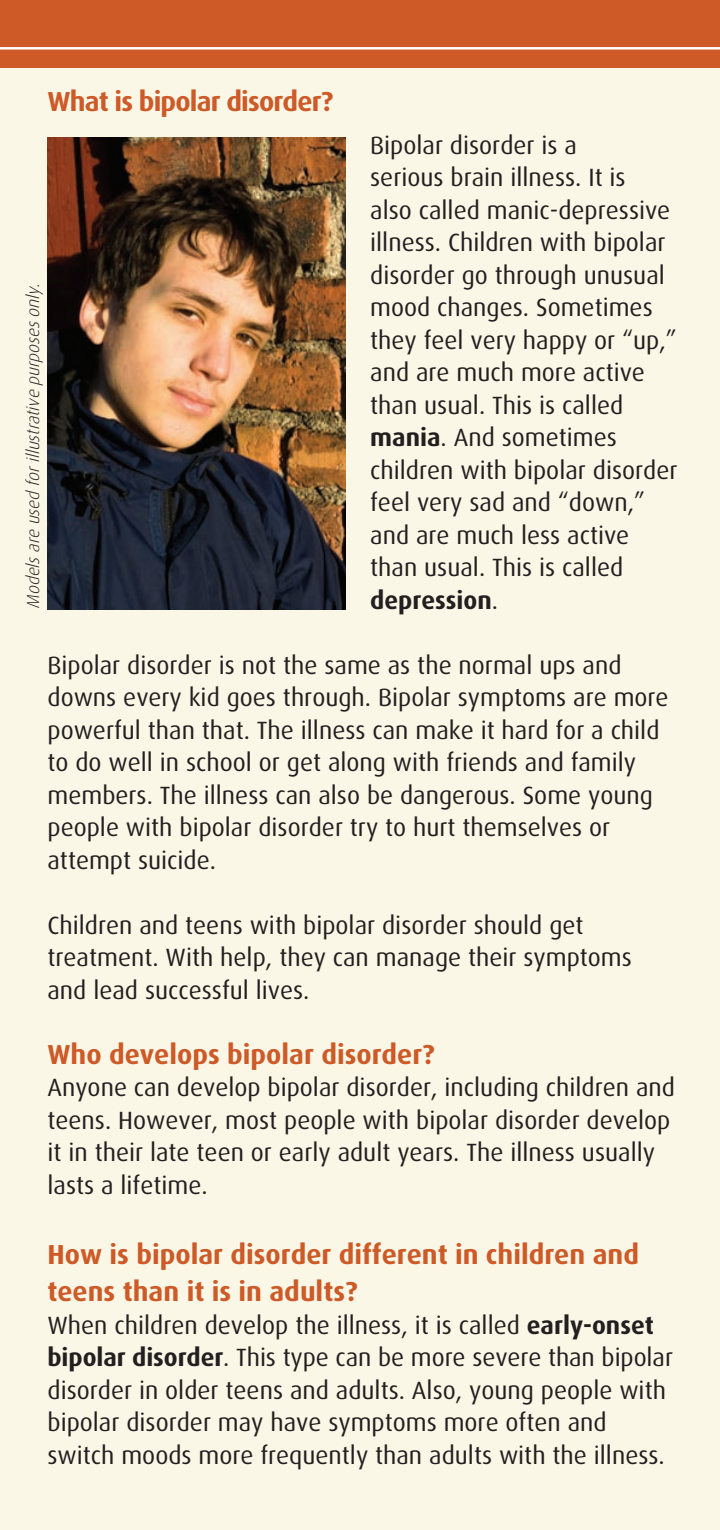
<style>
.page{position:relative;width:720px;height:1530px;background:#fff}
.page>*{position:absolute;margin:0;border:0;box-sizing:border-box;transform-origin:0 0}
.Subheads{font:700 27.5px/37.5px "Dax";color:#cd5a27}
.Subheads-2{font:700 27.5px "Dax";letter-spacing:-.03em;color:#cd5a27}
.t1{font:25px/32.5px "Dax";color:#231f20}
.t2{font:700 25px "Dax";color:#231f20}
.t3{font:italic 300 17.5px "Dax";color:#231f20}
.s1{font-weight:700}
.s2{font-weight:400}
</style>
<div class="page">
<div style="left:0;top:45px;width:720px;height:1485px;background:#fbf7e6"></div>
<div style="left:0;top:0;width:720px;height:68px;background:#cd5a27"></div>
<hr style="left:0;top:47px;width:720px;height:3px;background:#fff">
<img style="left:48px;top:137px;width:297px;height:473px">
<p class="Subheads-2" style="left:48px;top:86px;width:287px">What is bipolar disorder?</p>
<p class="t1" style="left:370px;top:129px;width:309px">Bipolar disorder is a<br>serious brain illness. It is<br>also called manic-depressive illness. Children with bipolar disorder go through unusual mood changes. Sometimes they feel very happy or “up,” and are much more active than usual. This is called <span class="s1">mania</span>. And sometimes children with bipolar disorder feel very sad and “down,” and are much less active than usual. This is called</p>
<p class="t2" style="left:370px;top:586px;width:129px">depression<span class="s2">.</span></p>
<p class="t1" style="left:48px;top:649px;width:623px">Bipolar disorder is not the same as the normal ups and downs every kid goes through. Bipolar symptoms are more powerful than that. The illness can make it hard for a child to do well in school or get along with friends and family members. The illness can also be dangerous. Some young people with bipolar disorder try to hurt themselves or attempt suicide.</p>
<p class="t1" style="left:48px;top:909px;width:586px">Children and teens with bipolar disorder should get treatment. With help, they can manage their symptoms and lead successful lives.</p>
<p class="t3" style="left:24px;top:609px;width:331px;rotate:-90deg">Modelsareusedforillustrativepurposesonly.</p>
<p class="Subheads" style="left:48px;top:1036px;width:389px">Who develops bipolar disorder?</p>
<p class="t1" style="left:48px;top:1071px;width:629px">Anyone can develop bipolar disorder, including children and teens. However, most people with bipolar disorder develop it in their late teen or early adult years. The illness usually lasts a lifetime.</p>
<p class="Subheads" style="left:48px;top:1236px;width:593px">How is bipolar disorder different in children and teens than it is in adults?</p>
<p class="t1" style="left:48px;top:1309px;width:627px">When children develop the illness, it is called <span class="s1">early-onset bipolar disorder</span>. This type can be more severe than bipolar disorder in older teens and adults. Also, young people with bipolar disorder may have symptoms more often and switch moods more frequently than adults with the illness.</p>
</div>
